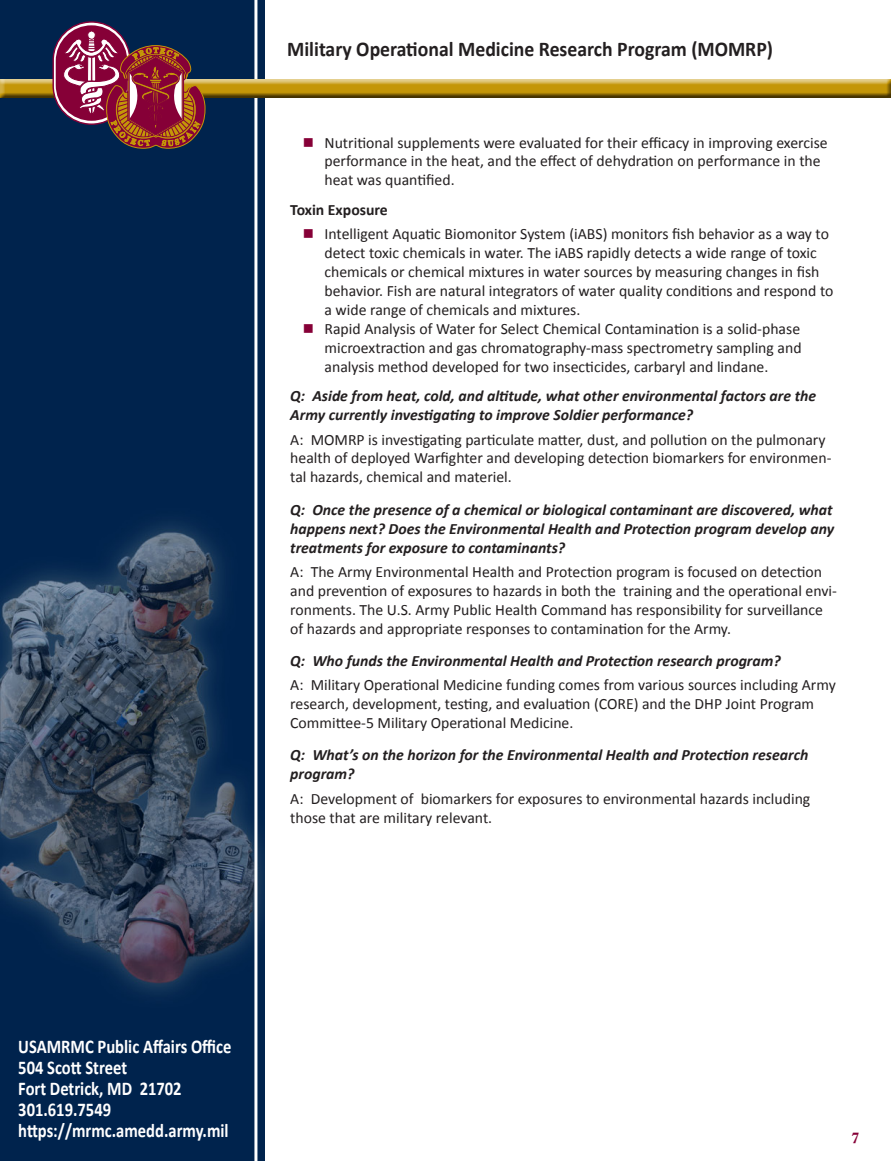
<style>
.page{position:relative;width:891px;height:1161px;background:#fff}
.page>*{position:absolute;margin:0;border:0;box-sizing:border-box;transform-origin:0 0}
.Header_2{font:700 21px "Calibri";color:#231f20;scale:.94 1}
.t1{font:700 19.5px/21px "Calibri";color:#fff;scale:.85 1}
.Answers{font:15.75px/18.9px "Calibri";color:#231f20}
.Questions{font:italic 700 15.75px/18.9px "Calibri";color:#231f20}
.bullet_LAST{font:15.75px/18.9px "Calibri";color:#231f20}
.bullets{font:15.75px/18.9px "Calibri";color:#231f20}
.Answers-2{font:700 15.75px "Calibri";color:#231f20}
.t2{font:15px "Calis MT Bol";color:#860037}
</style>
<div class="page">
<img style="left:0;top:0;width:264px;height:1160px">
<hr style="left:254px;top:0;width:3px;height:1161px;background:#fff">
<div style="left:0;top:74px;width:891px;height:25px;background:#fff"></div>
<div style="left:0;top:79px;width:891px;height:20px;background:#231f20;opacity:.75"></div>
<svg style="left:53px;top:22px;width:77px;height:102px"></svg>
<div style="left:56px;top:25px;width:71px;height:96px;background:#860037;border-radius:36px"></div>
<svg style="left:62px;top:31px;width:143px;height:118px"></svg>
<p class="Header_2" style="left:287px;top:36px;width:518px">Military Operational Medicine Research Program (MOMRP)</p>
<p class="bullet_LAST" style="left:325px;top:132px;width:505px">Nutritional supplements were evaluated for their efficacy in improving exercise performance in the heat, and the effect of dehydration on performance in the heat was quantified.</p>
<p class="Answers-2" style="left:290px;top:200px;width:99px">Toxin Exposure</p>
<p class="bullets" style="left:325px;top:224px;width:510px">Intelligent Aquatic Biomonitor System (iABS) monitors fish behavior as a way to detect toxic chemicals in water. The iABS rapidly detects a wide range of toxic chemicals or chemical mixtures in water sources by measuring changes in fish behavior. Fish are natural integrators of water quality conditions and respond to a wide range of chemicals and mixtures.</p>
<p class="bullet_LAST" style="left:325px;top:318px;width:479px;text-align:justify">Rapid Analysis of Water for Select Chemical Contamination is a solid-phase microextraction and gas chromatography-mass spectrometry sampling and analysis method developed for two insecticides, carbaryl and lindane.</p>
<p class="Questions" style="left:290px;top:386px;width:527px">Q: Aside from heat, cold, and altitude, what other environmental factors are the<br>Army currently investigating to improve Soldier performance?</p>
<p class="Answers" style="left:290px;top:429px;width:543px">A: MOMRP is investigating particulate matter, dust, and pollution on the pulmonary health of deployed Warfighter and developing detection biomarkers for environmen&shy;tal hazards, chemical and materiel.</p>
<p class="Questions" style="left:290px;top:499px;width:546px;text-align:justify">Q: Once the presence of a chemical or biological contaminant are discovered, what happens next? Does the Environmental Health and Protection program develop any treatments for exposure to contaminants?</p>
<p class="Answers" style="left:290px;top:561px;width:548px">A: The Army Environmental Health and Protection program is focused on detection and prevention of exposures to hazards in both the training and the operational envi&shy;ronments. The U.S. Army Public Health Command has responsibility for surveillance of hazards and appropriate responses to contamination for the Army.</p>
<p class="Questions" style="left:290px;top:651px;width:492px">Q: Who funds the Environmental Health and Protection research program?</p>
<p class="Answers" style="left:290px;top:675px;width:547px">A: Military Operational Medicine funding comes from various sources including Army research, development, testing, and evaluation (CORE) and the DHP Joint Program<br>Committee-5 Military Operational Medicine.</p>
<p class="Questions" style="left:290px;top:745px;width:520px">Q: What’s on the horizon for the Environmental Health and Protection research program?</p>
<p class="Answers" style="left:290px;top:788px;width:522px">A: Development of biomarkers for exposures to environmental hazards including those that are military relevant.</p>
<p class="t1" style="left:18px;top:1036px;width:252px">USAMRMC Public Affairs Office<br>504 Scott Street</p>
<p class="t1" style="left:18px;top:1078px;width:194px">Fort Detrick, MD 21702<br>301.619.7549</p>
<p class="t1" style="left:18px;top:1120px;width:249px">https://mrmc.amedd.army.mil</p>
<p class="t2" style="left:852px;top:1130px;width:9px">7</p>
</div>
